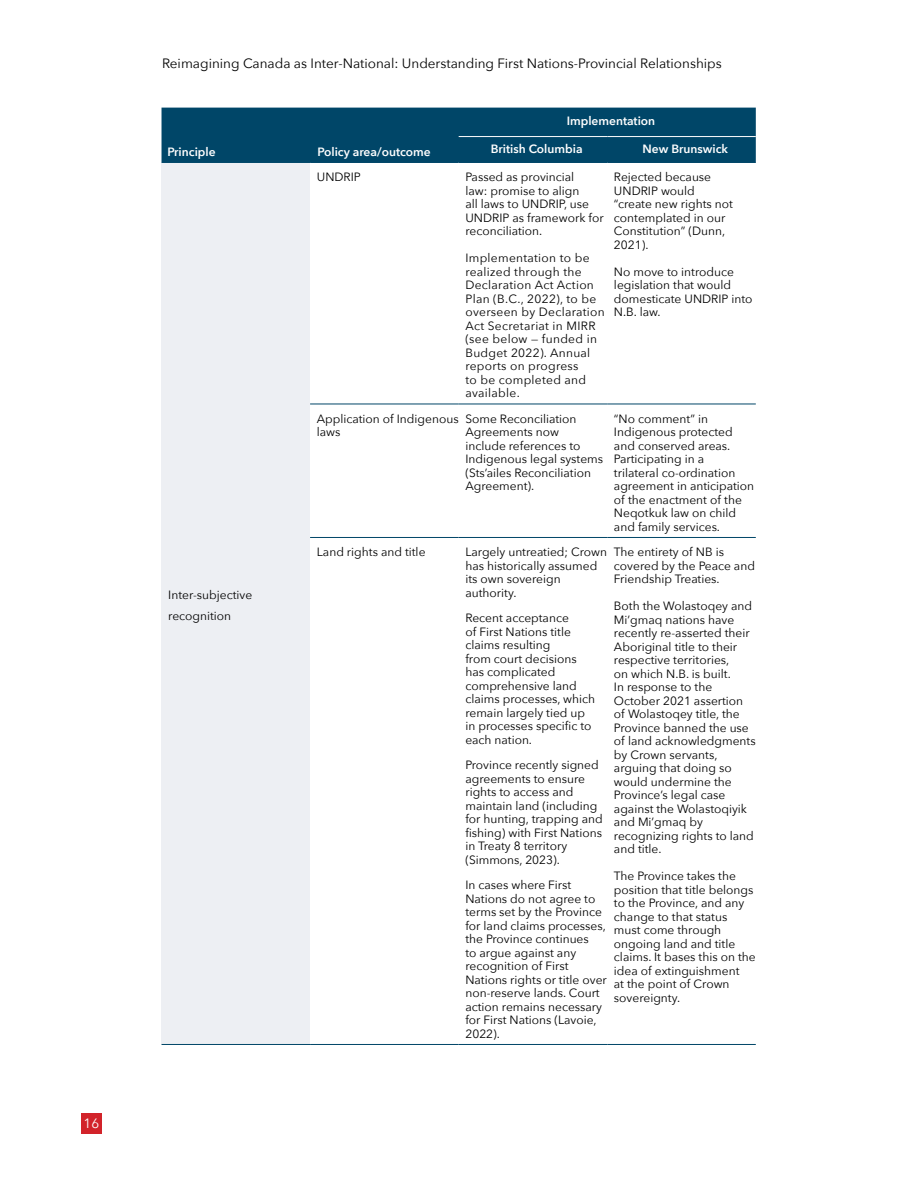
<style>
.page{position:relative;width:918px;height:1188px;background:#fff}
.page>*{position:absolute;margin:0;border:0;box-sizing:border-box;transform-origin:0 0}
.t1{font:13.5px "Avenir Next";color:#000}
.t2{font:13.5px "Avenir Next";color:#fff}
.t3{font:12px/13.5px "Avenir Next";color:#000}
.t4{font:12px/13.5px "Avenir Next";letter-spacing:.025em;color:#000}
.t5{font:600 12px "Avenir Next";color:#fff}
</style>
<div class="page">
<div style="left:81px;top:1113px;width:21px;height:21px;background:#d2232a"></div>
<div style="left:162px;top:108px;width:594px;height:54px;background:#004668"></div>
<div style="left:162px;top:162px;width:148px;height:882px;background:#edeff3"></div>
<hr style="left:162px;top:162px;width:148px;height:1px;background:#004668">
<hr style="left:310px;top:162px;width:149px;height:1px;background:#004668">
<hr style="left:459px;top:162px;width:148px;height:1px;background:#004668">
<hr style="left:607px;top:162px;width:149px;height:1px;background:#004668">
<hr style="left:310px;top:404px;width:149px;height:1px;background:#004668">
<hr style="left:459px;top:404px;width:148px;height:1px;background:#004668">
<hr style="left:607px;top:404px;width:149px;height:1px;background:#004668">
<hr style="left:310px;top:537px;width:149px;height:1px;background:#004668">
<hr style="left:459px;top:537px;width:148px;height:1px;background:#004668">
<hr style="left:607px;top:537px;width:149px;height:1px;background:#004668">
<hr style="left:162px;top:1044px;width:148px;height:1px;background:#004668">
<hr style="left:310px;top:1044px;width:149px;height:1px;background:#004668">
<hr style="left:459px;top:1044px;width:148px;height:1px;background:#004668">
<hr style="left:607px;top:1044px;width:149px;height:1px;background:#004668">
<hr style="left:459px;top:136px;width:148px;height:1px;background:#fff">
<hr style="left:607px;top:136px;width:149px;height:1px;background:#fff">
<p class="t2" style="left:84px;top:1112px;width:17px">16</p>
<p class="t1" style="left:162px;top:51px;width:561px">Reimagining Canada as Inter-National: Understanding First Nations-Provincial Relationships</p>
<p class="t5" style="left:168px;top:142px;width:50px">Principle</p>
<p class="t5" style="left:318px;top:142px;width:115px">Policy area/outcome</p>
<p class="t5" style="left:567px;top:111px;width:90px">Implementation</p>
<p class="t5" style="left:491px;top:138px;width:93px">British Columbia</p>
<p class="t5" style="left:643px;top:138px;width:87px">New Brunswick</p>
<p class="t3" style="left:168px;top:584px;width:85px;line-height:21px">Inter-subjective recognition</p>
<p class="t3" style="left:317px;top:170px;width:46px">UNDRIP</p>
<p class="t3" style="left:465px;top:170px;width:140px">Passed as provincial<br>law: promise to align<br>all laws to UNDRIP, use<br>UNDRIP as framework for reconciliation.</p>
<p class="t4" style="left:465px;top:251px;width:141px">Implementation to be realized through the<br>Declaration Act Action<br>Plan (B.C., 2022), to be overseen by Declaration<br>Act Secretariat in MIRR (see below — funded in<br>Budget 2022). Annual reports on progress<br>to be completed and available.</p>
<p class="t3" style="left:614px;top:170px;width:120px">Rejected because<br>UNDRIP would “create new rights not contemplated in our<br>Constitution” (Dunn,<br>2021).</p>
<p class="t3" style="left:614px;top:264px;width:140px">No move to introduce legislation that would domesticate UNDRIP into<br>N.B. law.</p>
<p class="t3" style="left:317px;top:411px;width:143px">Application of Indigenous laws</p>
<p class="t3" style="left:465px;top:411px;width:139px">Some Reconciliation<br>Agreements now<br>include references to<br>Indigenous legal systems (Sts’ailes Reconciliation<br>Agreement).</p>
<p class="t3" style="left:614px;top:411px;width:142px">“No comment” in<br>Indigenous protected and conserved areas.<br>Participating in a<br>trilateral co-ordination agreement in anticipation of the enactment of the<br>Neqotkuk law on child and family services.</p>
<p class="t3" style="left:317px;top:545px;width:110px">Land rights and title</p>
<p class="t3" style="left:465px;top:545px;width:143px">Largely untreatied; Crown has historically assumed its own sovereign authority.</p>
<p class="t3" style="left:465px;top:611px;width:131px">Recent acceptance<br>of First Nations title claims resulting<br>from court decisions has complicated comprehensive land claims processes, which remain largely tied up in processes specific to each nation.</p>
<p class="t3" style="left:465px;top:758px;width:139px">Province recently signed agreements to ensure rights to access and maintain land (including for hunting, trapping and fishing) with First Nations in Treaty 8 territory (Simmons, 2023).</p>
<p class="t3" style="left:465px;top:878px;width:143px">In cases where First<br>Nations do not agree to terms set by the Province for land claims processes, the Province continues<br>to argue against any recognition of First<br>Nations rights or title over non-reserve lands. Court action remains necessary for First Nations (Lavoie,<br>2022).</p>
<p class="t3" style="left:614px;top:545px;width:143px">The entirety of NB is covered by the Peace and<br>Friendship Treaties.</p>
<p class="t3" style="left:614px;top:599px;width:143px">Both the Wolastoqey and<br>Mi’gmaq nations have recently re-asserted their<br>Aboriginal title to their respective territories,<br>on which N.B. is built.<br>In response to the<br>October 2021 assertion of Wolastoqey title, the<br>Province banned the use of land acknowledgments by Crown servants, arguing that doing so would undermine the<br>Province’s legal case against the Wolastoqiyik and Mi’gmaq by recognizing rights to land and title.</p>
<p class="t3" style="left:614px;top:869px;width:143px">The Province takes the position that title belongs to the Province, and any change to that status must come through ongoing land and title claims. It bases this on the idea of extinguishment<br>at the point of Crown sovereignty.</p>
</div>
